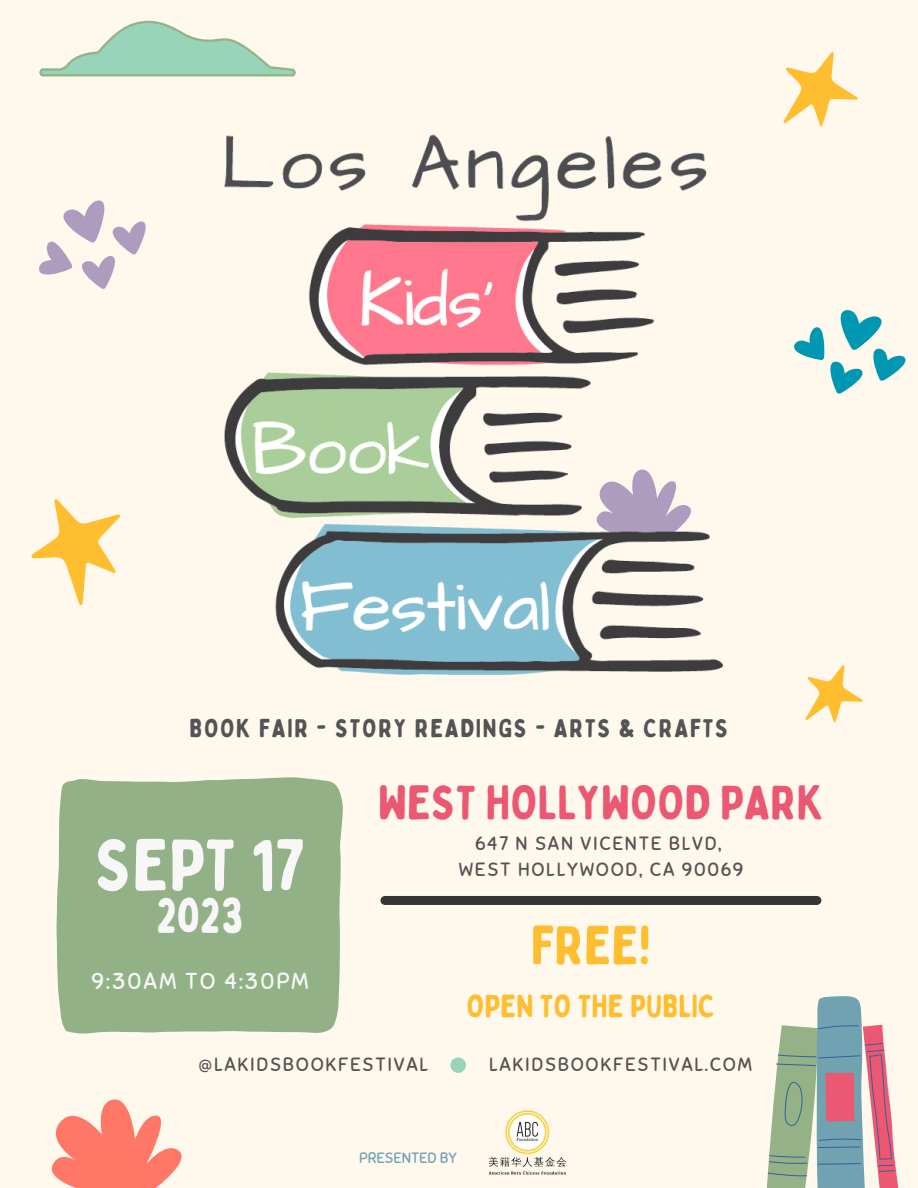
<style>
.page{position:relative;width:918px;height:1188px;background:#fff8ed}
.page>*{position:absolute;margin:0;border:0;box-sizing:border-box;transform-origin:0 0}
.t1{font:72.9px "Bobby Jones Soft";color:#f8f7f7}
.t2{font:54.3px "Bobby Jones Soft";color:#ffbe2f}
.t3{font:49.5px "Bobby Jones Soft";color:#f8f7f7}
.t4{font:48px "Bobby Jones Soft";color:#ec5772}
.t5{font:31.8px "Bobby Jones Soft";color:#ffbe2f}
.t6{font:25.65px "Bobby Jones Soft";letter-spacing:.06em;color:#545454}
.t7{font:22.95px "Sniglet";letter-spacing:.09em;color:#f8f7f7}
.t8{font:19.2px "Sniglet";letter-spacing:.09em;color:#545454}
.t9{font:14.85px "Sniglet";color:#70a2b2}
</style>
<div class="page">
<svg style="left:39px;top:20px;width:257px;height:56px"></svg>
<svg style="left:766px;top:996px;width:133px;height:192px"></svg>
<div style="left:385px;top:896px;width:432px;height:9px;background:#363435"></div>
<div style="left:450px;top:1057px;width:16px;height:16px;background:#97d4ba;border-radius:50%"></div>
<svg style="left:783px;top:52px;width:75px;height:75px"></svg>
<svg style="left:51px;top:1099px;width:131px;height:89px"></svg>
<svg style="left:794px;top:310px;width:112px;height:84px"></svg>
<div style="left:56px;top:777px;width:287px;height:257px;background:#93b186"></div>
<svg style="left:31px;top:499px;width:90px;height:106px"></svg>
<svg style="left:805px;top:665px;width:58px;height:58px"></svg>
<svg style="left:39px;top:200px;width:107px;height:89px"></svg>
<img style="left:224px;top:134px;width:498px;height:541px">
<img style="left:488px;top:1110px;width:79px;height:65px">
<p class="t6" style="left:190px;top:713px;width:540px">BOOK FAIR - STORY READINGS - ARTS &amp; CRAFTS</p>
<p class="t1" style="left:95px;top:820px;width:212px">SEPT 17</p>
<p class="t3" style="left:156px;top:884px;width:89px">2023</p>
<p class="t7" style="left:92px;top:967px;width:218px">9:30AM TO 4:30PM</p>
<p class="t4" style="left:378px;top:773px;width:448px">WEST HOLLYWOOD PARK</p>
<p class="t8" style="left:475px;top:832px;width:248px">647 N SAN VICENTE BLVD,</p>
<p class="t8" style="left:459px;top:858px;width:286px">WEST HOLLYWOOD, CA 90069</p>
<p class="t2" style="left:531px;top:912px;width:121px">FREE!</p>
<p class="t5" style="left:466px;top:986px;width:250px">OPEN TO THE PUBLIC</p>
<p class="t8" style="left:199px;top:1053px;width:231px">@LAKIDSBOOKFESTIVAL</p>
<p class="t8" style="left:489px;top:1053px;width:264px">LAKIDSBOOKFESTIVAL.COM</p>
<p class="t9" style="left:359px;top:1149px;width:99px">PRESENTED BY</p>
</div>
